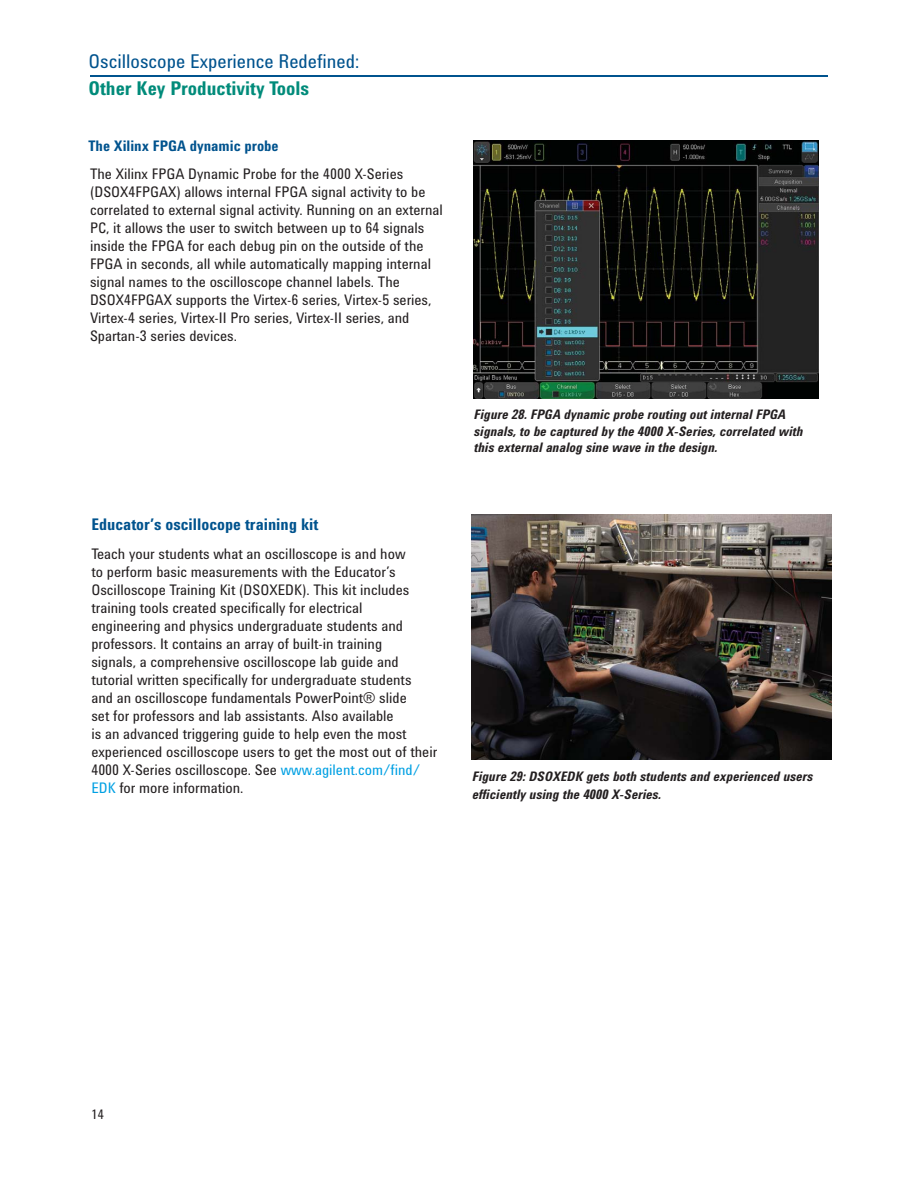
<style>
.page{position:relative;width:918px;height:1188px;background:#fff}
.page>*{position:absolute;margin:0;border:0;box-sizing:border-box;transform-origin:0 0}
.t1{font:19.5px "Agilent Condensed CFF";color:#00538e}
.t2{font:700 19.5px "Agilent Condensed CFF";color:#008b7a}
.t3{font:700 16.5px "Agilent Condensed CFF";color:#00538e}
.t4{font:15px/18px "Agilent Condensed CFF";color:#231f20}
.t5{font:700 15px "Agilent Condensed CFF";color:#00538e}
.t6{font:italic 700 13.5px/16.5px "Agilent Condensed CFF";color:#231f20}
.t7{font:13.5px "Agilent Condensed CFF";color:#231f20}
.s1{color:#00a0e3}
</style>
<div class="page">
<img style="left:472px;top:515px;width:360px;height:244px">
<hr style="left:90px;top:75px;width:738px;height:1px;background:#00538e">
<img style="left:474px;top:140px;width:344px;height:258px">
<h1 class="t1" style="left:88px;top:54px;width:272px">Oscilloscope Experience Redefined:</h1>
<h1 class="t2" style="left:88px;top:81px;width:222px">Other Key Productivity Tools</h1>
<p class="t5" style="left:88px;top:140px;width:192px">The Xilinx FPGA dynamic probe</p>
<p class="t4" style="left:90px;top:166px;width:354px">The Xilinx FPGA Dynamic Probe for the 4000 X-Series (DSOX4FPGAX) allows internal FPGA signal activity to be correlated to external signal activity. Running on an external PC, it allows the user to switch between up to 64 signals inside the FPGA for each debug pin on the outside of the FPGA in seconds, all while automatically mapping internal signal names to the oscilloscope channel labels. The DSOX4FPGAX supports the Virtex-6 series, Virtex-5 series, Virtex-4 series, Virtex-II Pro series, Virtex-II series, and Spartan-3 series devices.</p>
<p class="t3" style="left:91px;top:518px;width:229px">Educator’s oscillocope training kit</p>
<p class="t4" style="left:91px;top:547px;width:347px">Teach your students what an oscilloscope is and how<br>to perform basic measurements with the Educator’s Oscilloscope Training Kit (DSOXEDK). This kit includes training tools created specifically for electrical<br>engineering and physics undergraduate students and professors. It contains an array of built-in training<br>signals, a comprehensive oscilloscope lab guide and tutorial written specifically for undergraduate students<br>and an oscilloscope fundamentals PowerPoint® slide<br>set for professors and lab assistants. Also available<br>is an advanced triggering guide to help even the most experienced oscilloscope users to get the most out of their 4000 X-Series oscilloscope. See <span class="s1">www.agilent.com/find/ EDK</span> for more information.</p>
<p class="t6" style="left:474px;top:408px;width:331px">Figure 28. FPGA dynamic probe routing out internal FPGA signals, to be captured by the 4000 X-Series, correlated with this external analog sine wave in the design.</p>
<p class="t6" style="left:472px;top:768px;width:342px;line-height:18px">Figure 29: DSOXEDK gets both students and experienced users efficiently using the 4000 X-Series.</p>
<p class="t7" style="left:91px;top:1109px;width:14px">14</p>
</div>
